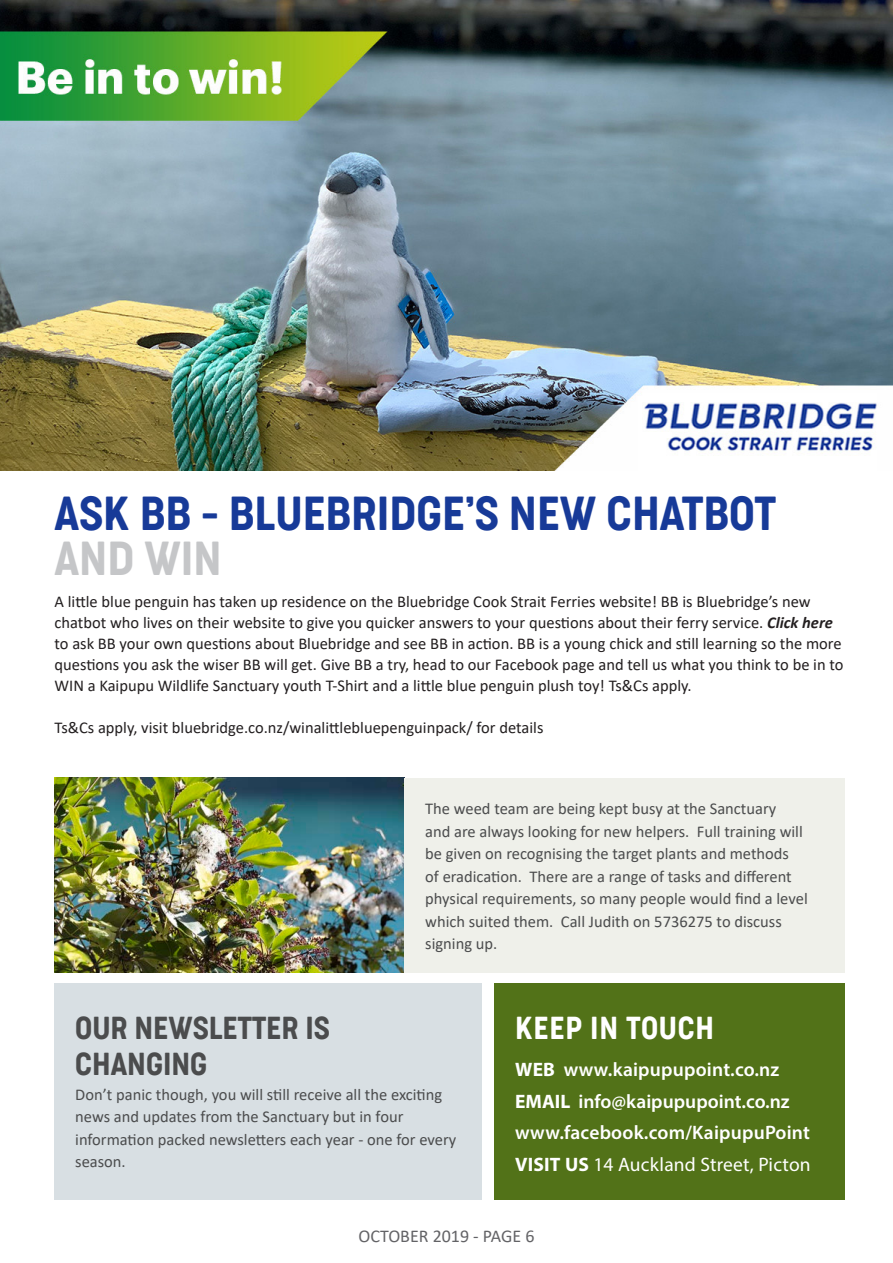
<style>
.page{position:relative;width:893px;height:1263px;background:#fff}
.page>*{position:absolute;margin:0;border:0;box-sizing:border-box;transform-origin:0 0}
.t1{font:300 45px/45px "Cocogoose Condensed";color:#173a98}
.t2{font:300 30px/36px "Cocogoose Condensed";color:#4b4c4d}
.t3{font:300 30px "Cocogoose Condensed";letter-spacing:.025em;color:#fff}
.t4{font:600 19.5px "Myriad Pro";letter-spacing:.01em;color:#fff}
.t5{font:19.5px "Myriad Pro";letter-spacing:.01em;color:#fff}
.t6{font:18px "Calibri";color:#636366}
.t7{font:16.5px/21px "Calibri";color:#231f20}
.t8{font:16.5px/22.5px "Calibri";color:#4b4c4d}
.s1{color:#c5c6c8}
.s2{font-weight:700;font-style:italic}
.s3{font-weight:700}
</style>
<div class="page">
<div style="left:54px;top:983px;width:428px;height:216px;background:#d8dfe3"></div>
<img style="left:54px;top:778px;width:351px;height:194px">
<div style="left:494px;top:983px;width:351px;height:216px;background:#527218"></div>
<div style="left:405px;top:778px;width:440px;height:194px;background:#eff0ea"></div>
<img style="left:0;top:0;width:893px;height:471px">
<p class="t1" style="left:55px;top:491px;width:723px">ASK BB - BLUEBRIDGE’S NEW CHATBOT<br><span class="s1">AND WIN</span></p>
<p class="t7" style="left:55px;top:591px;width:790px">A little blue penguin has taken up residence on the Bluebridge Cook Strait Ferries website! BB is Bluebridge’s new chatbot who lives on their website to give you quicker answers to your questions about their ferry service. <span class="s2">Click here </span>to ask BB your own questions about Bluebridge and see BB in action. BB is a young chick and still learning so the more questions you ask the wiser BB will get. Give BB a try, head to our Facebook page and tell us what you think to be in to WIN a Kaipupu Wildlife Sanctuary youth T-Shirt and a little blue penguin plush toy! Ts&amp;Cs apply.</p>
<p class="t7" style="left:55px;top:717px;width:490px">Ts&amp;Cs apply, visit bluebridge.co.nz/winalittlebluepenguinpack/ for details</p>
<p class="t8" style="left:425px;top:797px;width:384px">The weed team are being kept busy at the Sanctuary<br>and are always looking for new helpers. Full training will be given on recognising the target plants and methods<br>of eradication. There are a range of tasks and different physical requirements, so many people would find a level which suited them. Call Judith on 5736275 to discuss signing up.</p>
<p class="t2" style="left:75px;top:1010px;width:256px">OUR NEWSLETTER IS<br>CHANGING</p>
<p class="t3" style="left:515px;top:1007px;width:200px">KEEP IN TOUCH</p>
<p class="t4" style="left:515px;top:1057px;width:266px"><span class="s3">WEB</span> www.kaipupupoint.co.nz</p>
<p class="t4" style="left:515px;top:1089px;width:276px"><span class="s3">EMAIL</span> info@kaipupupoint.co.nz</p>
<p class="t4" style="left:515px;top:1120px;width:296px">www.facebook.com/KaipupuPoint</p>
<p class="t5" style="left:515px;top:1152px;width:297px"><span class="s3">VISIT US</span> 14 Auckland Street, Picton</p>
<p class="t8" style="left:75px;top:1082px;width:383px">Don’t panic though, you will still receive all the exciting news and updates from the Sanctuary but in four information packed newsletters each year - one for every season.</p>
<p class="t6" style="left:358px;top:1223px;width:177px">OCTOBER 2019 - PAGE 6</p>
</div>
